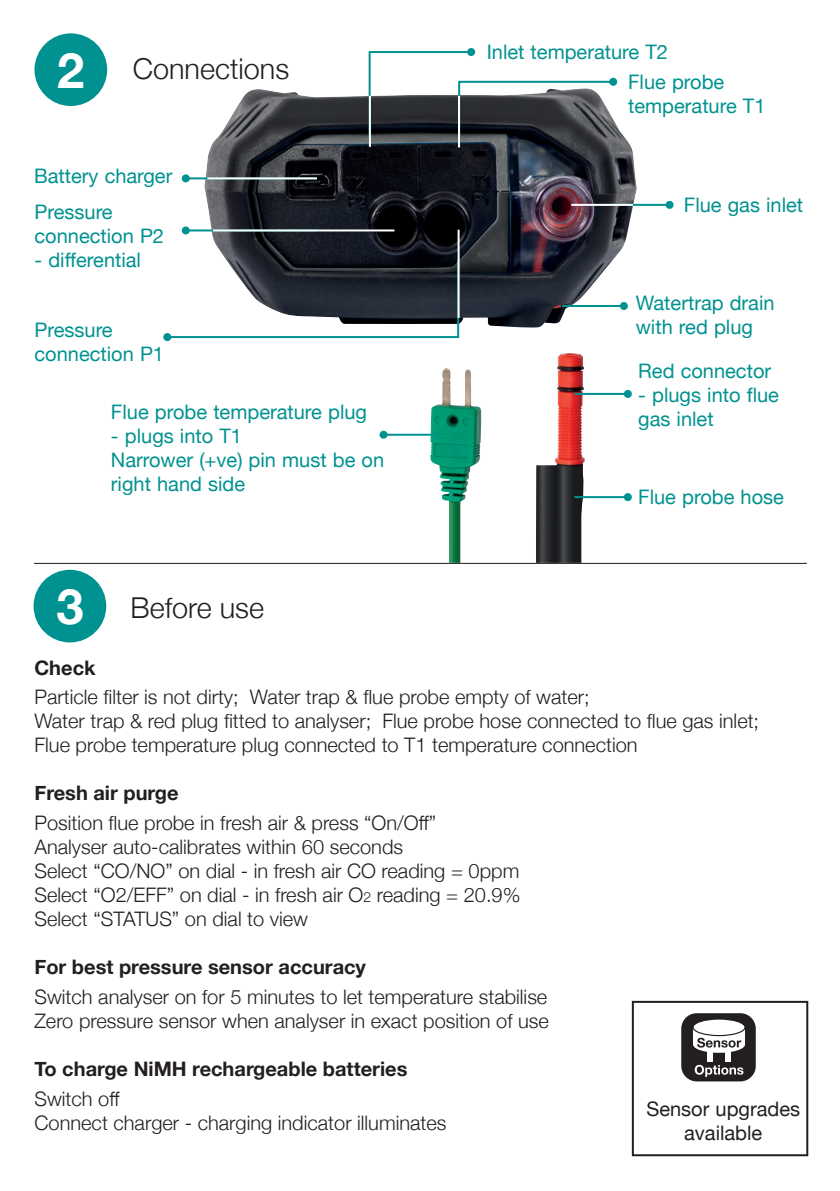
<style>
.page{position:relative;width:840px;height:1191px;background:#fff}
.page>*{position:absolute;margin:0;border:0;box-sizing:border-box;transform-origin:0 0}
.t1{font:700 48.8px "Helvetica Neue";color:#fff}
.t2{font:300 28.8px "Helvetica Neue";color:#231f20}
.t3{font:300 20px "Helvetica Neue";color:#231f20}
.t4{font:20px/24px "Helvetica Neue";color:#009290}
.t5{font:700 20px "Helvetica Neue";color:#231f20}
.t6{font:20px/24px "Helvetica Neue";color:#231f20;text-align:center}
.s1{font-size:14px}
</style>
<div class="page">
<div style="left:34px;top:570px;width:72px;height:72px;background:#009290;border-radius:50%"></div>
<img style="left:204px;top:89px;width:432px;height:238px">
<hr style="left:34px;top:563px;width:772px;height:1px;background:#231f20">
<div style="left:34px;top:33px;width:73px;height:73px;background:#009290;border-radius:50%"></div>
<svg style="left:367px;top:51px;width:248px;height:93px"></svg>
<div style="left:467px;top:48px;width:8px;height:8px;background:#009290;border-radius:50%"></div>
<hr style="left:186px;top:229px;width:131px;height:2px;background:#009290">
<div style="left:182px;top:226px;width:8px;height:8px;background:#009290;border-radius:50%"></div>
<hr style="left:186px;top:177px;width:131px;height:2px;background:#009290">
<div style="left:182px;top:174px;width:8px;height:8px;background:#009290;border-radius:50%"></div>
<svg style="left:169px;top:258px;width:291px;height:81px"></svg>
<div style="left:163px;top:333px;width:8px;height:8px;background:#009290;border-radius:50%"></div>
<img style="left:430px;top:353px;width:154px;height:210px">
<hr style="left:600px;top:204px;width:69px;height:2px;background:#009290">
<div style="left:665px;top:201px;width:8px;height:8px;background:#009290;border-radius:50%"></div>
<hr style="left:213px;top:229px;width:181px;height:2px;background:#fff">
<hr style="left:207px;top:177px;width:110px;height:2px;background:#fff">
<hr style="left:457px;top:230px;width:2px;height:88px;background:#fff">
<hr style="left:571px;top:204px;width:61px;height:2px;background:#fff">
<hr style="left:369px;top:96px;width:2px;height:51px;background:#fff">
<hr style="left:458px;top:96px;width:2px;height:51px;background:#fff">
<hr style="left:561px;top:305px;width:62px;height:2px;background:#009290">
<div style="left:619px;top:302px;width:8px;height:8px;background:#009290;border-radius:50%"></div>
<hr style="left:574px;top:393px;width:53px;height:2px;background:#009290">
<div style="left:623px;top:390px;width:8px;height:8px;background:#009290;border-radius:50%"></div>
<hr style="left:383px;top:434px;width:54px;height:2px;background:#009290">
<div style="left:379px;top:431px;width:8px;height:8px;background:#009290;border-radius:50%"></div>
<hr style="left:574px;top:496px;width:53px;height:2px;background:#009290">
<div style="left:623px;top:493px;width:8px;height:8px;background:#009290;border-radius:50%"></div>
<div style="left:631px;top:1000px;width:176px;height:156px;border:2px solid #231f20"></div>
<svg style="left:681px;top:1013px;width:74px;height:69px"></svg>
<p class="t1" style="left:57px;top:32px;width:29px">2</p>
<p class="t2" style="left:133px;top:46px;width:158px">Connections</p>
<p class="t4" style="left:34px;top:165px;width:140px">Battery charger</p>
<p class="t4" style="left:34px;top:201px;width:80px">Pressure</p>
<p class="t4" style="left:34px;top:225px;width:131px">connection P2</p>
<p class="t4" style="left:34px;top:249px;width:108px">- differential</p>
<p class="t4" style="left:34px;top:319px;width:131px">Pressure connection P1</p>
<p class="t4" style="left:111px;top:401px;width:257px">Flue probe temperature plug</p>
<p class="t4" style="left:111px;top:425px;width:132px">- plugs into T1</p>
<p class="t4" style="left:111px;top:449px;width:274px">Narrower (+ve) pin must be on right hand side</p>
<p class="t4" style="left:486px;top:41px;width:183px">Inlet temperature T2</p>
<p class="t4" style="left:627px;top:71px;width:139px">Flue probe temperature T1</p>
<p class="t4" style="left:683px;top:194px;width:121px">Flue gas inlet</p>
<p class="t4" style="left:635px;top:292px;width:140px">Watertrap drain with red plug</p>
<p class="t4" style="left:638px;top:360px;width:134px">Red connector</p>
<p class="t4" style="left:638px;top:384px;width:142px">- plugs into flue gas inlet</p>
<p class="t4" style="left:638px;top:486px;width:147px">Flue probe hose</p>
<p class="t1" style="left:56px;top:568px;width:29px">3</p>
<p class="t2" style="left:130px;top:585px;width:135px">Before use</p>
<p class="t5" style="left:34px;top:652px;width:63px">Check</p>
<p class="t3" style="left:34px;top:681px;width:556px">Particle filter is not dirty; Water trap &amp; flue probe empty of water;</p>
<p class="t3" style="left:34px;top:705px;width:725px">Water trap &amp; red plug fitted to analyser; Flue probe hose connected to flue gas inlet;</p>
<p class="t3" style="left:34px;top:729px;width:604px">Flue probe temperature plug connected to T1 temperature connection</p>
<p class="t5" style="left:34px;top:777px;width:145px">Fresh air purge</p>
<p class="t3" style="left:34px;top:807px;width:403px">Position flue probe in fresh air &amp; press “On/Off”</p>
<p class="t3" style="left:34px;top:831px;width:370px">Analyser auto-calibrates within 60 seconds</p>
<p class="t3" style="left:34px;top:855px;width:486px">Select “CO/NO” on dial - in fresh air CO reading = 0ppm</p>
<p class="t3" style="left:34px;top:879px;width:487px">Select “O2/EFF” on dial - in fresh air O<span class="s1">2</span> reading = 20.9%</p>
<p class="t3" style="left:34px;top:903px;width:275px">Select “STATUS” on dial to view</p>
<p class="t5" style="left:34px;top:951px;width:333px">For best pressure sensor accuracy</p>
<p class="t3" style="left:34px;top:980px;width:514px">Switch analyser on for 5 minutes to let temperature stabilise</p>
<p class="t3" style="left:34px;top:1004px;width:515px">Zero pressure sensor when analyser in exact position of use</p>
<p class="t5" style="left:34px;top:1053px;width:374px">To charge NiMH rechargeable batteries</p>
<p class="t3" style="left:34px;top:1082px;width:87px">Switch off</p>
<p class="t3" style="left:34px;top:1106px;width:413px">Connect charger - charging indicator illuminates</p>
<p class="t6" style="left:646px;top:1097px;width:155px">Sensor upgrades available</p>
</div>
